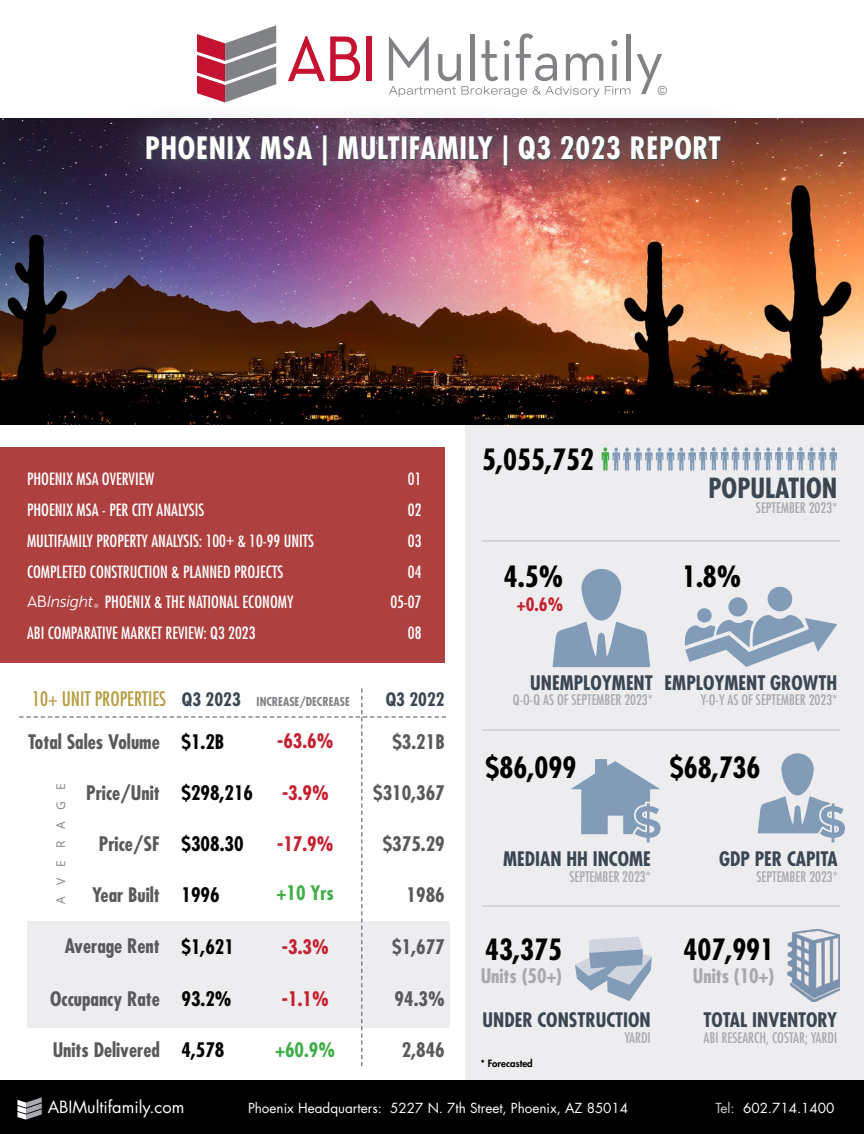
<style>
.page{position:relative;width:864px;height:1134px;background:#fff}
.page>*{position:absolute;margin:0;border:0;box-sizing:border-box;transform-origin:0 0}
.t1{font:700 condensed 30px "Futura Std";letter-spacing:.025em;color:#fff}
.t2{font:700 condensed 28.5px "Futura Std";color:#000}
.t3{font:700 condensed 27px "Futura Std";color:#3b4653}
.t4{font:700 condensed 19.5px "Futura Std";color:#58595b}
.t5{font:700 condensed 19.5px "Futura Std";color:#3b4653}
.t6{font:700 condensed 19.5px "Futura Std";color:#000}
.t7{font:700 condensed 19.5px "Futura Std";color:#c42030}
.t8{font:700 condensed 19.5px "Futura Std";color:#a7a9ac}
.t9{font:condensed 19.5px "Futura Std";color:#b49d42}
.t10{font:700 condensed 19.5px "Futura Std";color:#41ad49}
.t11{font:700 condensed 18px "Futura Std";color:#3b4653}
.t12{font:700 condensed 18px "Futura Std";color:#c42030}
.t13{font:condensed 16.5px "Futura Std";color:#fff}
.t14{font:16.5px "Futura Std";color:#fff}
.t15{font:italic 15.9px "Museo Sans 300";letter-spacing:-.025em;color:#fff}
.t16{font:condensed 14.25px "Futura Std";color:#a7a9ac}
.t17{font:13.5px "Futura Std";color:#fff}
.t18{font:12.45px "Arial";color:#808285}
.t19{font:700 condensed 12px "Futura Std";color:#808285}
.t20{font:12px "Open Sans";letter-spacing:.965em;color:#808285}
.t21{font:800 9.75px "Futura Std";color:#000}
.t22{font:italic 6px "Museo Sans 300";color:#fff}
.s1{font-family:"Neutra Text";font-style:normal;font-size:16.65px}
.s2{color:#d1d3d4}
</style>
<div class="page">
<div style="left:465px;top:414px;width:399px;height:683px;background:#ededf0"></div>
<svg style="left:288px;top:36px;width:72px;height:45px"></svg>
<div style="left:366px;top:37px;width:6px;height:44px;background:#c41230"></div>
<svg style="left:637px;top:54px;width:25px;height:40px"></svg>
<svg style="left:197px;top:25px;width:79px;height:73px"></svg>
<svg style="left:389px;top:34px;width:241px;height:63px"></svg>
<hr style="left:482px;top:540px;width:357px;height:1px;background:#d1d3d4">
<hr style="left:482px;top:729px;width:357px;height:2px;background:#d1d3d4">
<hr style="left:482px;top:906px;width:357px;height:1px;background:#d1d3d4">
<svg style="left:602px;top:447px;width:235px;height:24px"></svg>
<svg style="left:575px;top:937px;width:77px;height:64px"></svg>
<img style="left:787px;top:930px;width:52px;height:71px">
<div style="left:581px;top:569px;width:40px;height:52px;background:#829cb8;border-radius:20px"></div>
<svg style="left:553px;top:622px;width:97px;height:45px"></svg>
<div style="left:768px;top:586px;width:24px;height:25px;background:#829cb8;border-radius:50%"></div>
<svg style="left:685px;top:615px;width:152px;height:52px"></svg>
<div style="left:728px;top:597px;width:20px;height:20px;background:#829cb8;border-radius:50%"></div>
<div style="left:697px;top:608px;width:15px;height:15px;background:#829cb8;border-radius:50%"></div>
<svg style="left:571px;top:759px;width:90px;height:84px"></svg>
<div style="left:781px;top:753px;width:33px;height:42px;background:#829cb8;border-radius:16px"></div>
<svg style="left:758px;top:796px;width:87px;height:47px"></svg>
<svg style="left:19px;top:688px;width:427px;height:378px"></svg>
<img style="left:0;top:119px;width:864px;height:305px">
<div style="left:0;top:447px;width:445px;height:216px;background:#ae403f"></div>
<div style="left:109px;top:98px;width:647px;height:102px;background:#6c8896;opacity:.45"></div>
<div style="left:0;top:1080px;width:864px;height:54px;background:#000"></div>
<svg style="left:17px;top:1097px;width:25px;height:23px"></svg>
<p class="t18" style="left:658px;top:82px;width:11px">©</p>
<h1 class="t1" style="left:145px;top:129px;width:577px">PHOENIX MSA | MULTIFAMILY | Q3 2023 REPORT</h1>
<p class="t13" style="left:27px;top:469px;width:129px">PHOENIX MSA OVERVIEW</p>
<p class="t13" style="left:408px;top:469px;width:15px">01</p>
<p class="t13" style="left:27px;top:500px;width:179px">PHOENIX MSA - PER CITY ANALYSIS</p>
<p class="t13" style="left:408px;top:500px;width:15px">02</p>
<p class="t13" style="left:27px;top:531px;width:289px">MULTIFAMILY PROPERTY ANALYSIS: 100+ &amp; 10-99 UNITS</p>
<p class="t13" style="left:408px;top:531px;width:15px">03</p>
<p class="t13" style="left:27px;top:562px;width:258px">COMPLETED CONSTRUCTION &amp; PLANNED PROJECTS</p>
<p class="t13" style="left:408px;top:562px;width:15px">04</p>
<p class="t13" style="left:105px;top:592px;width:190px">PHOENIX &amp; THE NATIONAL ECONOMY</p>
<p class="t13" style="left:390px;top:592px;width:33px">05-07</p>
<p class="t13" style="left:27px;top:623px;width:230px">ABI COMPARATIVE MARKET REVIEW: Q3 2023</p>
<p class="t13" style="left:408px;top:623px;width:15px">08</p>
<p class="t15" style="left:27px;top:593px;width:68px"><span class="s1">AB</span>Insight</p>
<p class="t22" style="left:94px;top:603px;width:6px">®</p>
<p class="t9" style="left:32px;top:687px;width:136px">10+ UNIT PROPERTIES</p>
<p class="t4" style="left:28px;top:729px;width:133px">Total Sales Volume</p>
<p class="t4" style="left:86px;top:780px;width:75px">Price/Unit</p>
<p class="t4" style="left:99px;top:832px;width:62px">Price/SF</p>
<p class="t4" style="left:92px;top:883px;width:69px">Year Built</p>
<p class="t20" style="left:53px;top:904px;width:123px;rotate:-90deg">AVERAGE</p>
<p class="t11" style="left:182px;top:688px;width:60px">Q3 2023</p>
<p class="t6" style="left:182px;top:729px;width:44px">$1.2B</p>
<p class="t6" style="left:182px;top:780px;width:73px">$298,216</p>
<p class="t6" style="left:182px;top:832px;width:64px">$308.30</p>
<p class="t6" style="left:182px;top:883px;width:40px">1996</p>
<p class="t19" style="left:257px;top:694px;width:95px">INCREASE/DECREASE</p>
<p class="t7" style="left:277px;top:729px;width:58px">-63.6%</p>
<p class="t7" style="left:282px;top:780px;width:48px">-3.9%</p>
<p class="t7" style="left:277px;top:831px;width:58px">-17.9%</p>
<p class="t10" style="left:277px;top:880px;width:58px">+10 Yrs</p>
<p class="t11" style="left:386px;top:688px;width:60px">Q3 2022</p>
<p class="t4" style="left:392px;top:729px;width:54px">$3.21B</p>
<p class="t4" style="left:373px;top:780px;width:73px">$310,367</p>
<p class="t4" style="left:383px;top:832px;width:64px">$375.29</p>
<p class="t4" style="left:407px;top:883px;width:40px">1986</p>
<p class="t6" style="left:182px;top:935px;width:54px">$1,621</p>
<p class="t6" style="left:182px;top:986px;width:52px">93.2%</p>
<p class="t4" style="left:392px;top:935px;width:54px">$1,677</p>
<p class="t4" style="left:65px;top:934px;width:97px">Average Rent</p>
<p class="t7" style="left:282px;top:935px;width:48px">-3.3%</p>
<p class="t4" style="left:50px;top:986px;width:111px">Occupancy Rate</p>
<p class="t4" style="left:395px;top:986px;width:52px">94.3%</p>
<p class="t7" style="left:282px;top:986px;width:48px">-1.1%</p>
<p class="t4" style="left:53px;top:1037px;width:109px">Units Delivered</p>
<p class="t6" style="left:182px;top:1038px;width:44px">4,578</p>
<p class="t10" style="left:276px;top:1037px;width:61px">+60.9%</p>
<p class="t4" style="left:402px;top:1038px;width:44px">2,846</p>
<h2 class="t2" style="left:482px;top:441px;width:113px">5,055,752</h2>
<h2 class="t2" style="left:504px;top:559px;width:61px">4.5%</h2>
<p class="t12" style="left:517px;top:593px;width:48px">+0.6%</p>
<h3 class="t3" style="left:708px;top:471px;width:130px">POPULATION</h3>
<p class="t16" style="left:756px;top:500px;width:83px">SEPTEMBER 2023*</p>
<h2 class="t2" style="left:682px;top:559px;width:61px">1.8%</h2>
<p class="t5" style="left:530px;top:670px;width:124px">UNEMPLOYMENT</p>
<p class="t16" style="left:513px;top:692px;width:142px">Q-O-Q AS OF SEPTEMBER 2023*</p>
<p class="t5" style="left:665px;top:670px;width:174px">EMPLOYMENT GROWTH</p>
<p class="t16" style="left:701px;top:692px;width:138px">Y-O-Y AS OF SEPTEMBER 2023*</p>
<h2 class="t2" style="left:486px;top:750px;width:92px">$86,099</h2>
<h2 class="t2" style="left:670px;top:750px;width:92px">$68,736</h2>
<p class="t5" style="left:503px;top:847px;width:149px">MEDIAN HH INCOME</p>
<p class="t16" style="left:569px;top:868px;width:83px">SEPTEMBER 2023*</p>
<p class="t5" style="left:719px;top:847px;width:120px">GDP PER CAPITA</p>
<p class="t16" style="left:757px;top:868px;width:83px">SEPTEMBER 2023*</p>
<h2 class="t2" style="left:485px;top:932px;width:78px">43,375</h2>
<p class="t8" style="left:481px;top:964px;width:83px">Units (50+)</p>
<h2 class="t2" style="left:683px;top:932px;width:92px">407,991</h2>
<p class="t8" style="left:693px;top:964px;width:83px">Units (10+)</p>
<p class="t5" style="left:483px;top:1008px;width:170px">UNDER CONSTRUCTION</p>
<p class="t16" style="left:624px;top:1029px;width:28px">YARDI</p>
<p class="t5" style="left:703px;top:1008px;width:135px">TOTAL INVENTORY</p>
<p class="t16" style="left:704px;top:1029px;width:135px">ABI RESEARCH, COSTAR; YARDI</p>
<p class="t21" style="left:481px;top:1057px;width:53px">* Forecasted</p>
<p class="t14" style="left:48px;top:1097px;width:138px">ABIMultifamily.com</p>
<p class="t17" style="left:248px;top:1100px;width:382px">Phoenix Headquarters: 5227 N. 7th Street, Phoenix, AZ 85014</p>
<p class="t17" style="left:716px;top:1100px;width:121px"><span class="s2">Tel:</span> 602.714.1400</p>
</div>
